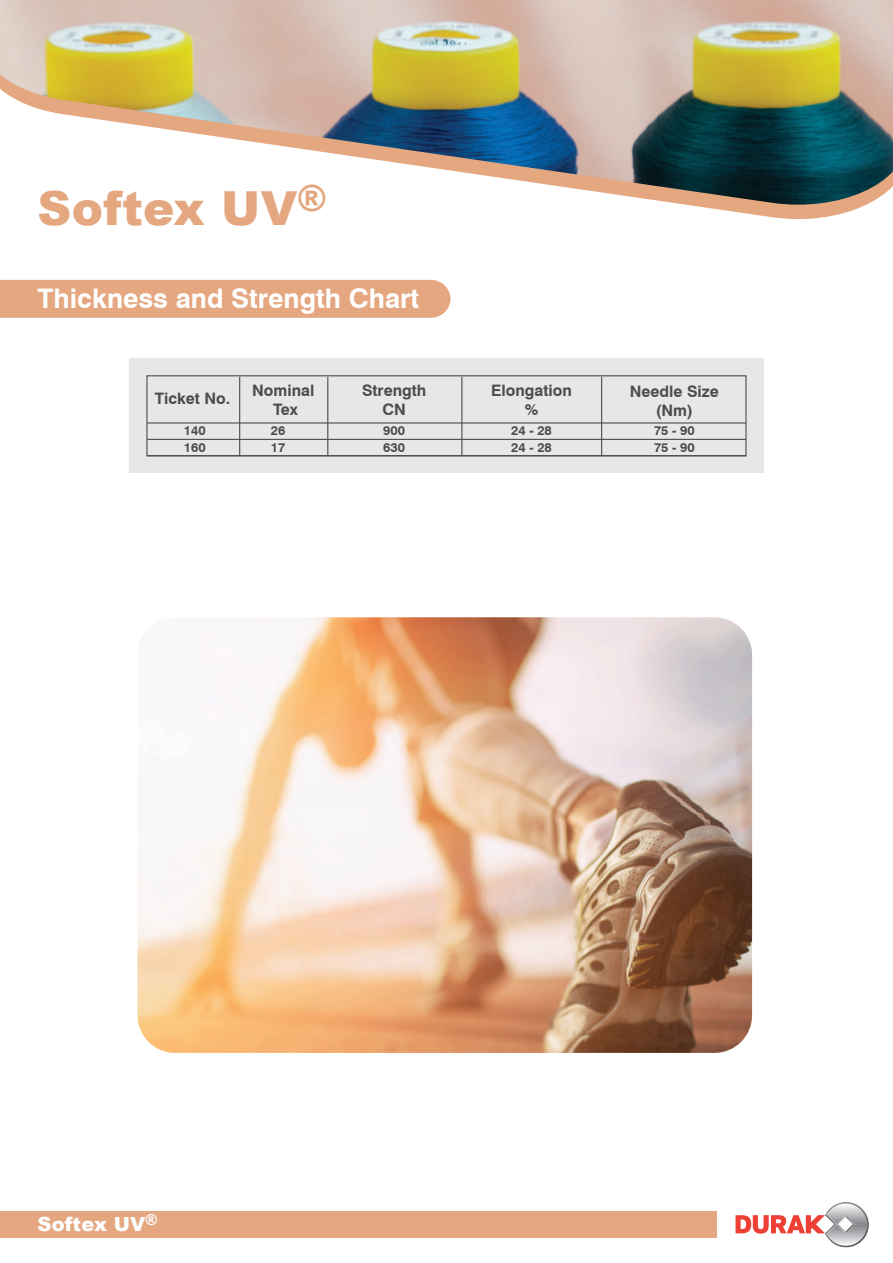
<style>
.page{position:relative;width:893px;height:1263px;background:#fff}
.page>*{position:absolute;margin:0;border:0;box-sizing:border-box;transform-origin:0 0}
.t1{font:900 46.95px "Arial";letter-spacing:.005em;color:#e4a780}
.t2{font:700 27px "Swiss 721 BT";color:#fff}
.t3{font:900 19.5px "Arial";letter-spacing:.005em;color:#fff}
.t4{font:700 15.75px/18.9px "Swiss 721 BT";color:#4b4c4e;text-align:center}
.t5{font:700 12.9px/16.5px "Swiss 721 BT";color:#4b4c4e}
</style>
<div class="page">
<img style="left:0;top:0;width:893px;height:60px">
<div style="left:0;top:280px;width:450px;height:38px;background:#e4a780"></div>
<svg style="left:0;top:60px;width:893px;height:15px;background:#d4bd6f"></svg>
<svg style="left:0;top:75px;width:893px;height:144px"></svg>
<svg style="left:735px;top:1202px;width:134px;height:45px"></svg>
<div style="left:0;top:1211px;width:717px;height:27px;background:#e4a780"></div>
<div style="left:129px;top:358px;width:635px;height:114px;background:#e6e7e9"></div>
<hr style="left:239px;top:377px;width:1px;height:79px;background:#4b4c4e">
<hr style="left:327px;top:377px;width:1px;height:79px;background:#4b4c4e">
<hr style="left:461px;top:377px;width:1px;height:79px;background:#4b4c4e">
<hr style="left:601px;top:377px;width:1px;height:79px;background:#4b4c4e">
<hr style="left:147px;top:422px;width:599px;height:2px;background:#4b4c4e">
<hr style="left:147px;top:439px;width:599px;height:1px;background:#4b4c4e">
<div style="left:146px;top:375px;width:601px;height:81px;border:1px solid #4b4c4e"></div>
<img style="left:137px;top:617px;width:615px;height:436px">
<h1 class="t1" style="left:38px;top:174px;width:290px">Softex UV<sup>®</sup></h1>
<h2 class="t2" style="left:38px;top:282px;width:383px">Thickness and Strength Chart</h2>
<p class="t4" style="left:155px;top:389px;width:77px">Ticket No.</p>
<p class="t4" style="left:362px;top:381px;width:66px">Strength<br>CN</p>
<p class="t4" style="left:491px;top:381px;width:82px">Elongation %</p>
<p class="t4" style="left:630px;top:382px;width:91px">Needle Size (Nm)</p>
<p class="t5" style="left:184px;top:422px;width:23px">140<br>160</p>
<p class="t5" style="left:654px;top:422px;width:42px">75 - 90<br>75 - 90</p>
<p class="t4" style="left:252px;top:381px;width:64px">Nominal<br>Tex</p>
<p class="t5" style="left:511px;top:422px;width:42px">24 - 28<br>24 - 28</p>
<p class="t5" style="left:271px;top:422px;width:16px">26<br>17</p>
<p class="t5" style="left:383px;top:422px;width:23px">900<br>630</p>
<p class="t3" style="left:38px;top:1209px;width:121px">Softex UV<sup>®</sup></p>
</div>
